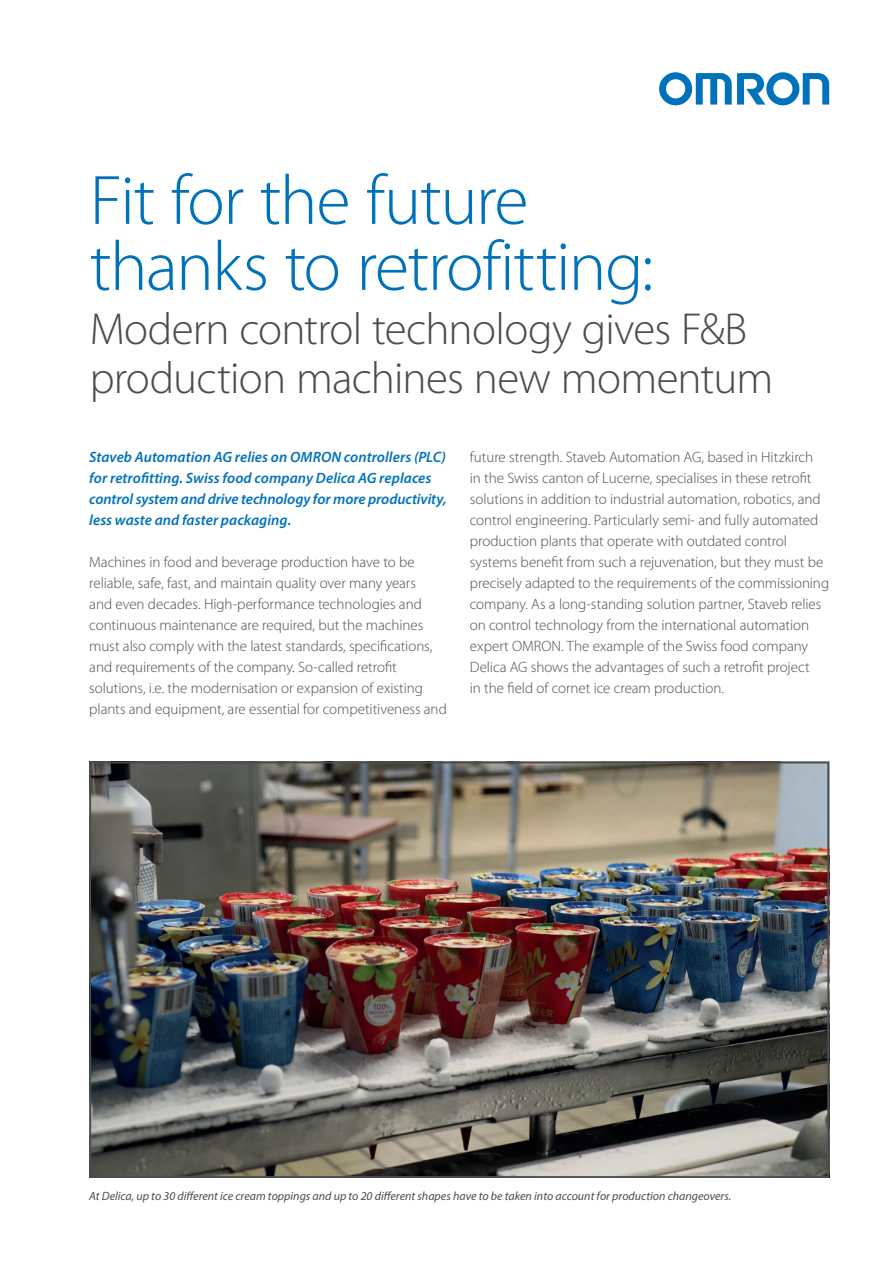
<style>
.page{position:relative;width:893px;height:1263px;background:#fff}
.page>*{position:absolute;margin:0;border:0;box-sizing:border-box;transform-origin:0 0}
.t1{font:300 70.5px/66px "Myriad Pro";letter-spacing:-.025em;color:#0072bc}
.t2{font:300 45px/49.5px "Myriad Pro";letter-spacing:-.015em;color:#4b4c4d}
.t3{font:300 15px/21px "Myriad Pro";letter-spacing:-.005em;color:#4b4c4d}
.t4{font:italic 600 15px/21px "Myriad Pro";color:#0072bc}
.t5{font:italic 12px "Myriad Pro";color:#4b4c4d}
</style>
<div class="page">
<svg style="left:659px;top:72px;width:170px;height:33px"></svg>
<img style="left:92px;top:765px;width:734px;height:410px">
<div style="left:89px;top:762px;width:740px;height:416px;border:2px solid #4b4c4d"></div>
<h1 class="t1" style="left:90px;top:169px;width:565px">Fit for the future thanks to retrofitting:</h1>
<h2 class="t2" style="left:90px;top:305px;width:685px">Modern control technology gives F&amp;B production machines new momentum</h2>
<p class="t4" style="left:89px;top:446px;width:359px">Staveb Automation AG relies on OMRON controllers (PLC) for retrofitting. Swiss food company Delica AG replaces control system and drive technology for more productivity, less waste and faster packaging.</p>
<p class="t3" style="left:89px;top:551px;width:359px">Machines in food and beverage production have to be reliable, safe, fast, and maintain quality over many years<br>and even decades. High-performance technologies and continuous maintenance are required, but the machines must also comply with the latest standards, specifications, and requirements of the company. So-called retrofit solutions, i.e. the modernisation or expansion of existing plants and equipment, are essential for competitiveness and</p>
<p class="t3" style="left:470px;top:446px;width:361px">future strength. Staveb Automation AG, based in Hitzkirch<br>in the Swiss canton of Lucerne, specialises in these retrofit solutions in addition to industrial automation, robotics, and control engineering. Particularly semi- and fully automated production plants that operate with outdated control systems benefit from such a rejuvenation, but they must be precisely adapted to the requirements of the commissioning company. As a long-standing solution partner, Staveb relies on control technology from the international automation expert OMRON. The example of the Swiss food company Delica AG shows the advantages of such a retrofit project<br>in the field of cornet ice cream production.</p>
<p class="t5" style="left:89px;top:1188px;width:644px">At Delica, up to 30 different ice cream toppings and up to 20 different shapes have to be taken into account for production changeovers.</p>
</div>
